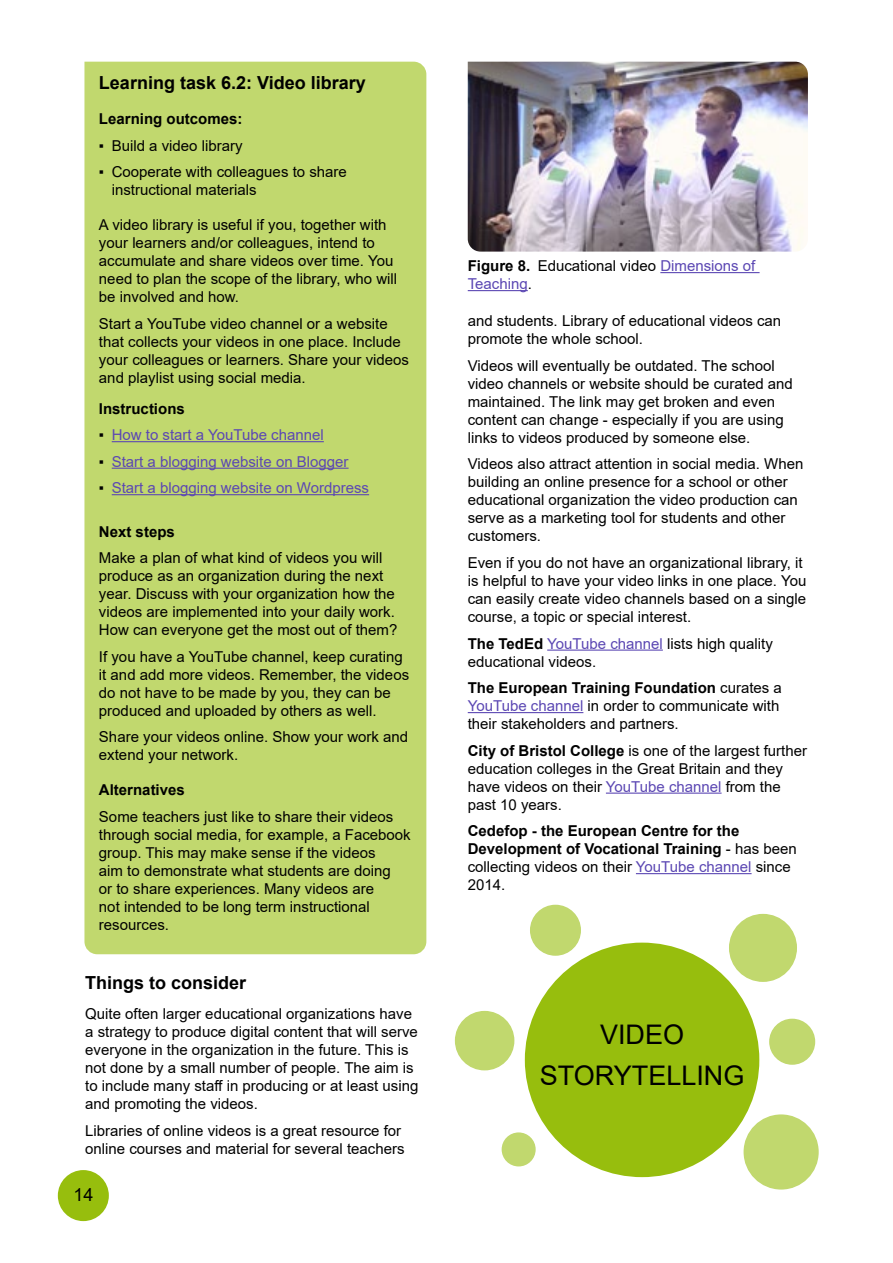
<style>
.page{position:relative;width:893px;height:1263px;background:#fff}
.page>*{position:absolute;margin:0;border:0;box-sizing:border-box;transform-origin:0 0}
.t1{font:27px/41px "Arial";color:#000;text-align:center}
.t2{font:700 18px "Arial";color:#000}
.t3{font:18px "Arial";color:#000}
.t4{font:15px/18px "Arial";color:#000}
.t5{font:700 15px/18px "Arial";color:#000}
.t6{font:15px/18px "Arial";color:#5b47b3}
.s1{color:#000}
.s2{font-weight:700;color:#000}
.s3{font-weight:700}
.s4{color:#5b47b3}
.s5{font-weight:400}
.s6{font-weight:400;color:#5b47b3}
</style>
<div class="page">
<div style="left:58px;top:1170px;width:51px;height:51px;background:#97be0d;border-radius:50%"></div>
<div style="left:84px;top:61px;width:343px;height:894px;background:#c1d86e"></div>
<hr style="left:547px;top:649px;width:116px;height:2px;background:#5b47b3">
<hr style="left:468px;top:712px;width:115px;height:1px;background:#5b47b3">
<hr style="left:606px;top:792px;width:116px;height:2px;background:#5b47b3">
<hr style="left:636px;top:873px;width:116px;height:1px;background:#5b47b3">
<img style="left:468px;top:62px;width:340px;height:190px">
<hr style="left:660px;top:272px;width:100px;height:1px;background:#5b47b3">
<hr style="left:468px;top:290px;width:60px;height:1px;background:#5b47b3">
<div style="left:525px;top:942px;width:234px;height:235px;background:#97be0d;border-radius:50%"></div>
<div style="left:744px;top:1115px;width:74px;height:74px;background:#c1d86e;border-radius:50%"></div>
<div style="left:744px;top:1114px;width:75px;height:75px;border:2px solid #c1d86e;border-radius:50%"></div>
<div style="left:770px;top:1019px;width:44px;height:45px;background:#c1d86e;border-radius:50%"></div>
<div style="left:769px;top:1019px;width:46px;height:46px;border:2px solid #c1d86e;border-radius:50%"></div>
<div style="left:730px;top:914px;width:66px;height:67px;background:#c1d86e;border-radius:50%"></div>
<div style="left:729px;top:914px;width:68px;height:68px;border:2px solid #c1d86e;border-radius:50%"></div>
<div style="left:531px;top:905px;width:49px;height:50px;background:#c1d86e;border-radius:50%"></div>
<div style="left:530px;top:905px;width:51px;height:51px;border:2px solid #c1d86e;border-radius:50%"></div>
<div style="left:456px;top:1012px;width:58px;height:58px;background:#c1d86e;border-radius:50%"></div>
<div style="left:455px;top:1011px;width:59px;height:59px;border:2px solid #c1d86e;border-radius:50%"></div>
<div style="left:502px;top:1133px;width:33px;height:33px;background:#c1d86e;border-radius:50%"></div>
<div style="left:502px;top:1132px;width:34px;height:34px;border:2px solid #c1d86e;border-radius:50%"></div>
<p class="t2" style="left:99px;top:70px;width:268px">Learning task 6.2: Video library</p>
<p class="t5" style="left:99px;top:110px;width:145px">Learning outcomes:</p>
<p class="t4" style="left:99px;top:136px;width:145px">▪ Build a video library</p>
<p class="t4" style="left:112px;top:163px;width:237px;text-indent:-13px">▪ Cooperate with colleagues to share instructional materials</p>
<p class="t4" style="left:99px;top:216px;width:300px">A video library is useful if you, together with your learners and/or colleagues, intend to accumulate and share videos over time. You need to plan the scope of the library, who will be involved and how.</p>
<p class="t4" style="left:99px;top:314px;width:312px">Start a YouTube video channel or a website that collects your videos in one place. Include your colleagues or learners. Share your videos and playlist using social media.</p>
<p class="t5" style="left:99px;top:399px;width:87px">Instructions</p>
<p class="t6" style="left:99px;top:426px;width:226px"><span class="s1">▪</span> How to start a YouTube channel</p>
<p class="t6" style="left:99px;top:452px;width:251px"><span class="s1">▪</span> Start a blogging website on Blogger</p>
<p class="t6" style="left:99px;top:479px;width:272px"><span class="s1">▪</span> Start a blogging website on Wordpress</p>
<p class="t5" style="left:99px;top:522px;width:77px">Next steps</p>
<p class="t4" style="left:99px;top:549px;width:300px">Make a plan of what kind of videos you will produce as an organization during the next year. Discuss with your organization how the videos are implemented into your daily work.<br>How can everyone get the most out of them?</p>
<p class="t4" style="left:99px;top:647px;width:312px">If you have a YouTube channel, keep curating it and add more videos. Remember, the videos do not have to be made by you, they can be produced and uploaded by others as well.</p>
<p class="t4" style="left:99px;top:728px;width:311px">Share your videos online. Show your work and extend your network.</p>
<p class="t5" style="left:99px;top:781px;width:87px">Alternatives</p>
<p class="t4" style="left:99px;top:807px;width:313px">Some teachers just like to share their videos through social media, for example, a Facebook group. This may make sense if the videos<br>aim to demonstrate what students are doing<br>or to share experiences. Many videos are<br>not intended to be long term instructional resources.</p>
<p class="t2" style="left:85px;top:969px;width:163px">Things to consider</p>
<p class="t4" style="left:85px;top:1005px;width:335px">Quite often larger educational organizations have a strategy to produce digital content that will serve everyone in the organization in the future. This is not done by a small number of people. The aim is to include many staff in producing or at least using and promoting the videos.</p>
<p class="t4" style="left:85px;top:1121px;width:321px">Libraries of online videos is a great resource for online courses and material for several teachers</p>
<p class="t3" style="left:73px;top:1182px;width:22px">14</p>
<p class="t6" style="left:468px;top:257px;width:289px"><span class="s2">Figure 8.</span> <span class="s1">Educational video</span> Dimensions of<br>Teaching<span class="s1">.</span></p>
<p class="t4" style="left:468px;top:312px;width:315px">and students. Library of educational videos can promote the whole school.</p>
<p class="t4" style="left:468px;top:357px;width:327px">Videos will eventually be outdated. The school video channels or website should be curated and maintained. The link may get broken and even content can change - especially if you are using links to videos produced by someone else.</p>
<p class="t4" style="left:468px;top:455px;width:337px">Videos also attract attention in social media. When building an online presence for a school or other educational organization the video production can serve as a marketing tool for students and other customers.</p>
<p class="t4" style="left:468px;top:554px;width:340px">Even if you do not have an organizational library, it is helpful to have your video links in one place. You can easily create video channels based on a single course, a topic or special interest.</p>
<p class="t4" style="left:468px;top:634px;width:307px"><span class="s3">The TedEd</span> <span class="s4">YouTube channel</span> lists high quality educational videos.</p>
<p class="t4" style="left:468px;top:679px;width:316px"><span class="s3">The European Training Foundation</span> curates a<br><span class="s4">YouTube channel</span> in order to communicate with their stakeholders and partners.</p>
<p class="t4" style="left:468px;top:741px;width:341px"><span class="s3">City of Bristol College</span> is one of the largest further education colleges in the Great Britain and they have videos on their <span class="s4">YouTube channel</span> from the past 10 years.</p>
<p class="t5" style="left:468px;top:822px;width:330px">Cedefop - the European Centre for the Development of Vocational Training <span class="s5">- has been collecting videos on their</span> <span class="s6">YouTube channel</span> <span class="s5">since 2014.</span></p>
<h1 class="t1" style="left:540px;top:1013px;width:206px">VIDEO<br>STORYTELLING</h1>
</div>
